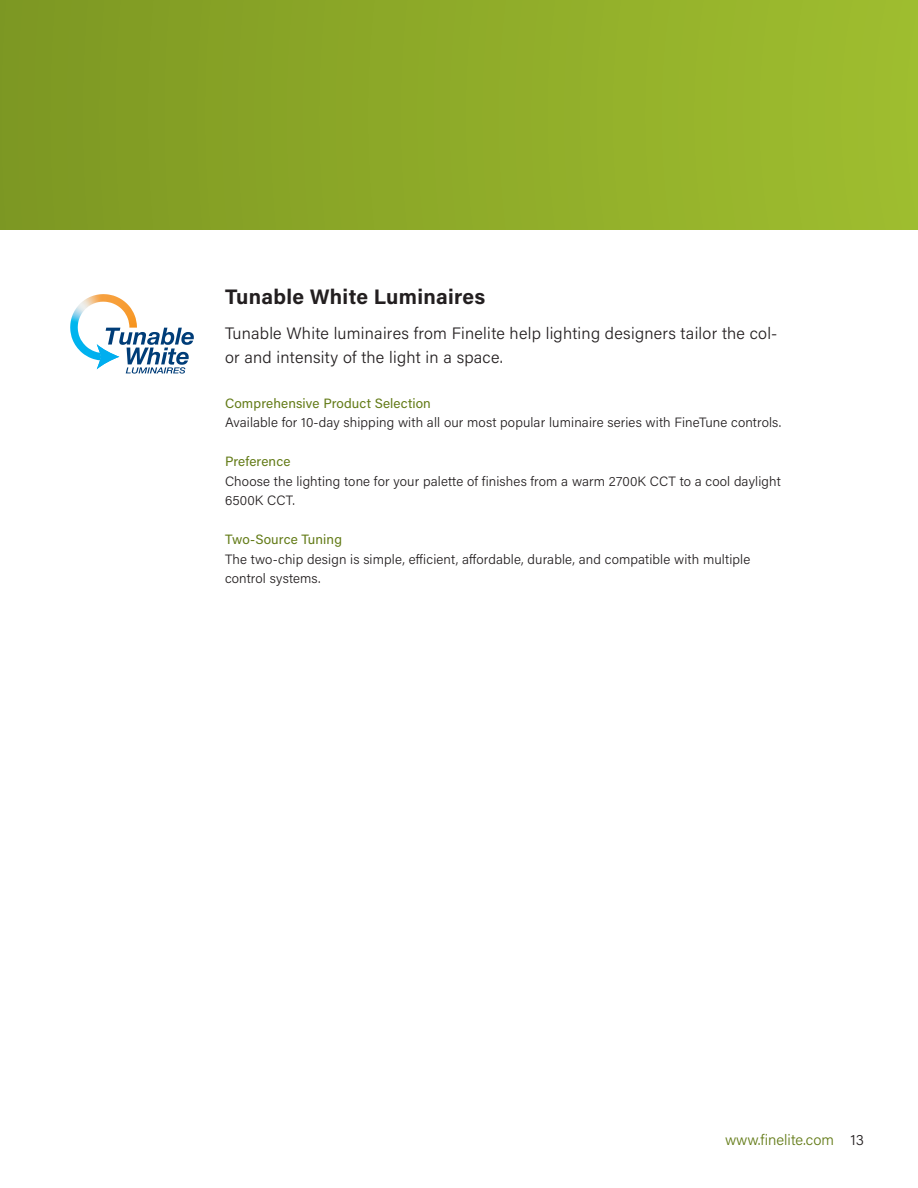
<style>
.page{position:relative;width:918px;height:1188px;background:#fff}
.page>*{position:absolute;margin:0;border:0;box-sizing:border-box;transform-origin:0 0}
.t1{font:700 21px "Acumin Pro";letter-spacing:.015em;color:#231f20}
.t2{font:300 16.5px/24px "Acumin Pro";letter-spacing:.015em;color:#231f20}
.t3{font:300 15px "Acumin Pro";color:#637b17}
.t4{font:300 15px "Acumin Pro";color:#231f20}
.t5{font:300 13.5px/19.5px "Acumin Pro";letter-spacing:.01em;color:#231f20}
.t6{font:13.5px "Acumin Pro";letter-spacing:.01em;color:#637b17}
</style>
<div class="page">
<div style="left:0;top:0;width:918px;height:229px;background:linear-gradient(to right,#7d9822,#9fbe2f)"></div>
<img style="left:103px;top:294px;width:34px;height:34px">
<img style="left:70px;top:294px;width:33px;height:66px">
<svg style="left:97px;top:328px;width:97px;height:46px"></svg>
<p class="t1" style="left:225px;top:282px;width:262px">Tunable White Luminaires</p>
<p class="t2" style="left:225px;top:320px;width:554px">Tunable White luminaires from Finelite help lighting designers tailor the col&shy;or and intensity of the light in a space.</p>
<p class="t6" style="left:225px;top:394px;width:207px">Comprehensive Product Selection</p>
<p class="t5" style="left:225px;top:412px;width:558px">Available for 10-day shipping with all our most popular luminaire series with FineTune controls.</p>
<p class="t6" style="left:225px;top:452px;width:67px">Preference</p>
<p class="t5" style="left:225px;top:471px;width:557px">Choose the lighting tone for your palette of finishes from a warm 2700K CCT to a cool daylight<br>6500K CCT.</p>
<p class="t6" style="left:225px;top:530px;width:119px">Two-Source Tuning</p>
<p class="t5" style="left:225px;top:549px;width:527px">The two-chip design is simple, efficient, affordable, durable, and compatible with multiple control systems.</p>
<p class="t3" style="left:725px;top:1129px;width:110px">www.finelite.com</p>
<p class="t4" style="left:851px;top:1129px;width:15px">13</p>
</div>
